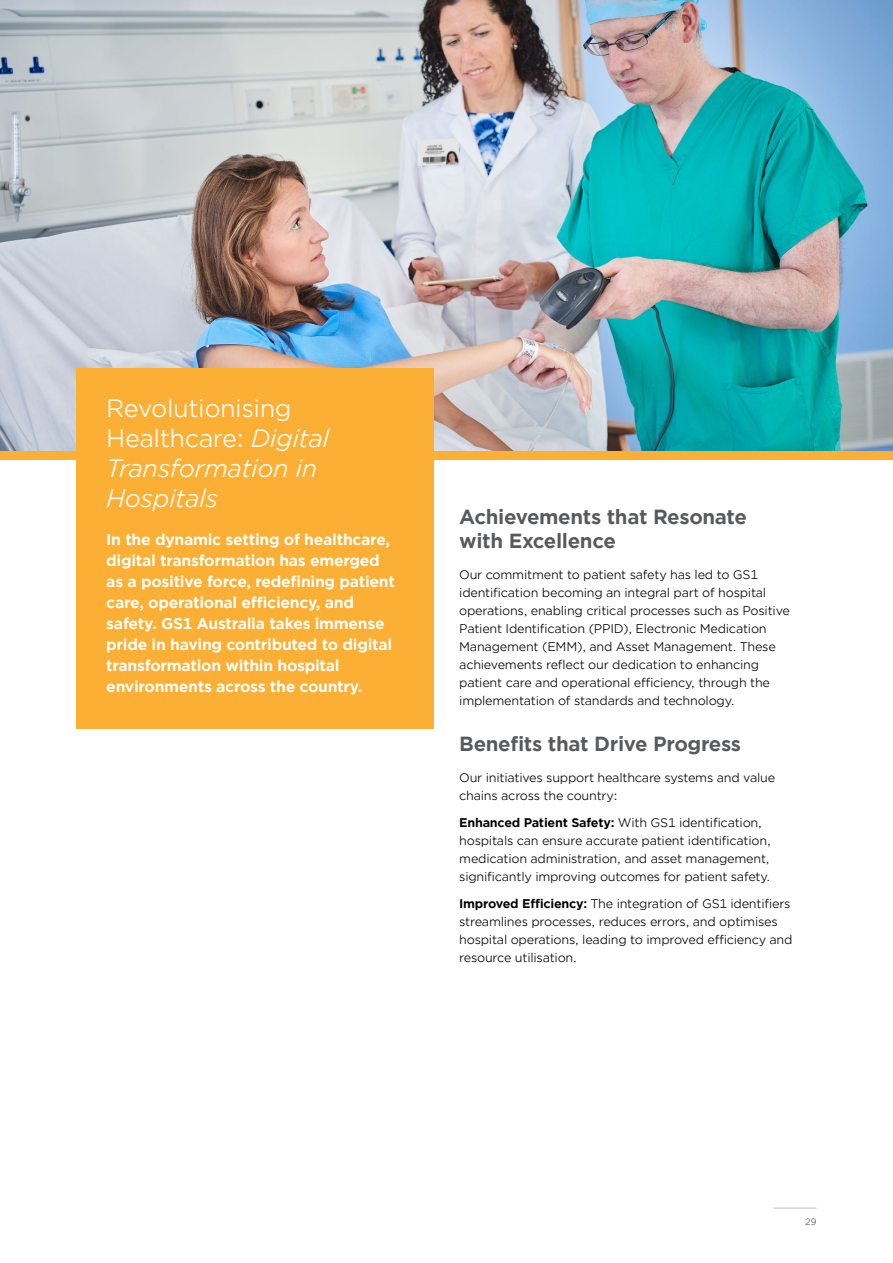
<style>
.page{position:relative;width:893px;height:1263px;background:#fff}
.page>*{position:absolute;margin:0;border:0;box-sizing:border-box;transform-origin:0 0}
.t1{font:italic 24px/30px "Gotham Office";letter-spacing:-.02em;color:#fff}
.t2{font:700 19.5px/24px "Gotham Office";letter-spacing:-.02em;color:#58595b}
.t3{font:700 15px/21px "Gotham Office";letter-spacing:-.02em;color:#fff}
.t4{font:12px/18px "Gotham Office";letter-spacing:-.02em;color:#000}
.t5{font:9px "Gotham Office";color:#58595b}
.s1{font-style:normal}
.s2{font-weight:700}
</style>
<div class="page">
<hr style="left:774px;top:1208px;width:42px;height:1px;background:#bcbec0">
<img style="left:0;top:0;width:893px;height:451px">
<div style="left:0;top:451px;width:893px;height:8px;background:#fbaf34"></div>
<div style="left:77px;top:368px;width:357px;height:361px;background:#fbaf34"></div>
<h1 class="t1" style="left:106px;top:393px;width:224px"><span class="s1">Revolutionising<br>Healthcare:</span> Digital<br>Transformation in<br>Hospitals</h1>
<p class="t3" style="left:106px;top:529px;width:290px">In the dynamic setting of healthcare, digital transformation has emerged as a positive force, redefining patient care, operational efficiency, and safety. GS1 Australia takes immense pride in having contributed to digital transformation within hospital environments across the country.</p>
<h2 class="t2" style="left:459px;top:505px;width:289px">Achievements that Resonate with Excellence</h2>
<p class="t4" style="left:459px;top:565px;width:332px">Our commitment to patient safety has led to GS1 identification becoming an integral part of hospital operations, enabling critical processes such as Positive Patient Identification (PPID), Electronic Medication Management (EMM), and Asset Management. These achievements reflect our dedication to enhancing patient care and operational efficiency, through the implementation of standards and technology.</p>
<h2 class="t2" style="left:459px;top:731px;width:283px">Benefits that Drive Progress</h2>
<p class="t4" style="left:459px;top:768px;width:317px">Our initiatives support healthcare systems and value chains across the country:</p>
<p class="t4" style="left:459px;top:813px;width:313px"><span class="s2">Enhanced Patient Safety:</span> With GS1 identification, hospitals can ensure accurate patient identification, medication administration, and asset management, significantly improving outcomes for patient safety.</p>
<p class="t4" style="left:459px;top:894px;width:335px"><span class="s2">Improved Efficiency:</span> The integration of GS1 identifiers streamlines processes, reduces errors, and optimises hospital operations, leading to improved efficiency and resource utilisation.</p>
<p class="t5" style="left:805px;top:1215px;width:13px">29</p>
</div>
